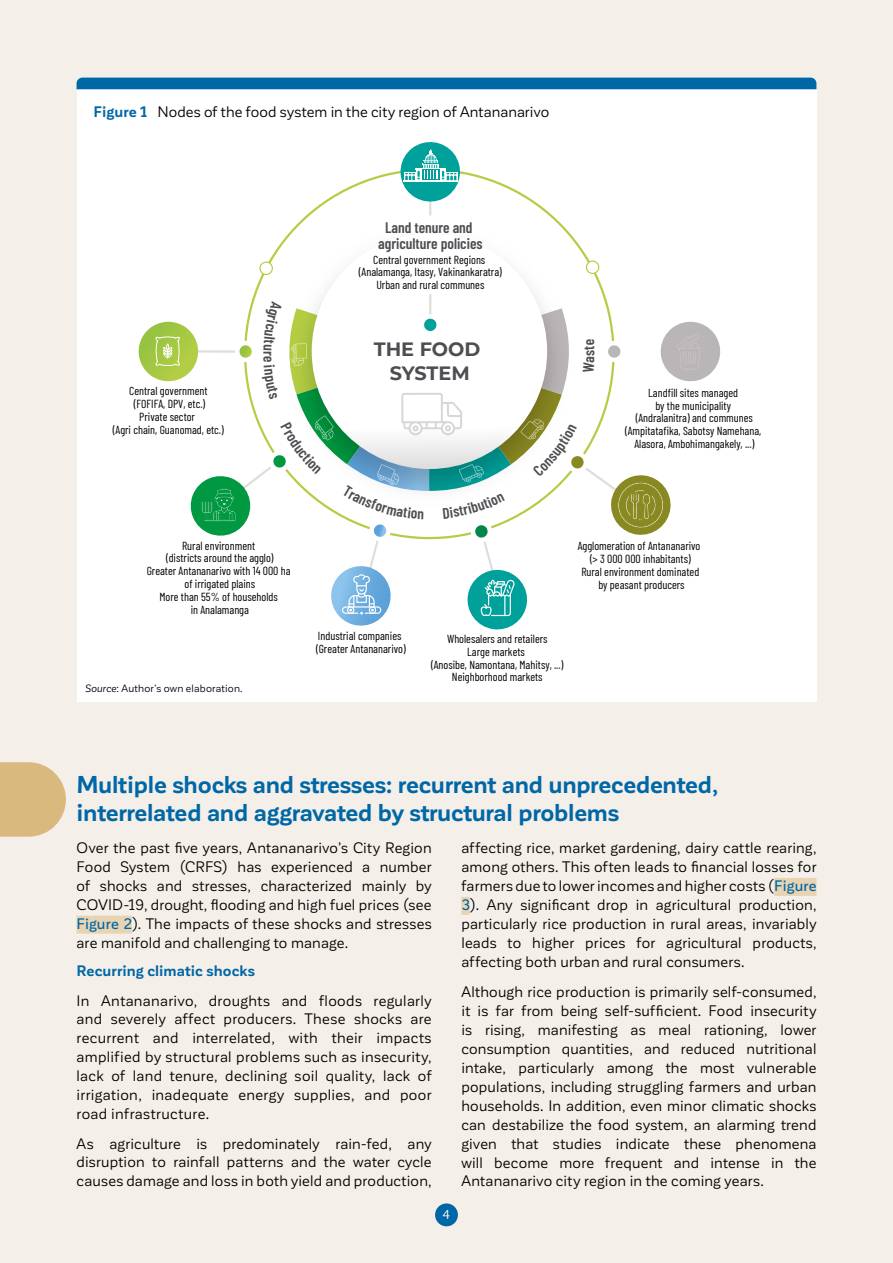
<style>
.page{position:relative;width:893px;height:1263px;background:#f4efe9}
.page>*{position:absolute;margin:0;border:0;box-sizing:border-box;transform-origin:0 0}
.t1{font:700 24px/27.9px "Corporative Sans";letter-spacing:-.01em;color:#0067a7}
.t2{font:700 19.2px/23.1px "Montserrat";color:#4e4d52;text-align:center}
.t3{font:600 15.15px/16.4px "Barlow Condensed";color:#4e4d52;text-align:center}
.t4{font:15px/18.9px "Corporative Sans";letter-spacing:.015em;color:#000;text-align:justify}
.t5{font:700 15px "Corporative Sans";letter-spacing:.005em;color:#0067a7}
.t6{font:12.75px "Corporative Sans";color:#fff}
.t7{font:11.7px/12.9px "Barlow Condensed";color:#000;text-align:center}
.t8{font:10.5px "Corporative Sans";letter-spacing:.02em;color:#000}
.s1{font-weight:700;color:#0067a7}
.s2{font-style:italic}
.s3{font-weight:500;color:#0067a7}
</style>
<div class="page">
<div style="left:435px;top:1203px;width:23px;height:23px;background:#0067a7;border-radius:50%"></div>
<div style="left:77px;top:89px;width:739px;height:613px;background:#fff"></div>
<svg style="left:251px;top:171px;width:356px;height:130px"></svg>
<div style="left:586px;top:261px;width:13px;height:12px;background:#fff;border-radius:50%"></div>
<div style="left:586px;top:260px;width:13px;height:14px;border:1px solid #b3ce44;border-radius:50%"></div>
<svg style="left:260px;top:262px;width:12px;height:13px"></svg>
<div style="left:259px;top:261px;width:14px;height:14px;border:1px solid #b3ce44;border-radius:50%"></div>
<img style="left:282px;top:217px;width:295px;height:84px">
<svg style="left:311px;top:233px;width:237px;height:68px"></svg>
<hr style="left:429px;top:175px;width:2px;height:40px;background:#dededd">
<svg style="left:397px;top:142px;width:67px;height:63px"></svg>
<hr style="left:429px;top:294px;width:2px;height:24px;background:#dededd">
<div style="left:77px;top:916px;width:55px;height:18px;background:#e8d4b2"></div>
<div style="left:774px;top:878px;width:42px;height:18px;background:#e8d4b2"></div>
<div style="left:461px;top:897px;width:8px;height:18px;background:#e8d4b2"></div>
<svg style="left:0;top:762px;width:66px;height:75px;background:#dcbf8b"></svg>
<div style="left:77px;top:78px;width:739px;height:11px;background:#0067a7"></div>
<svg style="left:138px;top:301px;width:583px;height:329px"></svg>
<p class="t4" style="left:94px;top:102px;width:457px"><span class="s1">Figure 1</span> Nodes of the food system in the city region of Antananarivo</p>
<p class="t3" style="left:378px;top:218px;width:106px">Land tenure and agriculture policies</p>
<p class="t7" style="left:359px;top:253px;width:144px;line-height:12.3px">Central government Regions (Analamanga, Itasy, Vakinankaratra)<br>Urban and rural communes</p>
<p class="t2" style="left:374px;top:337px;width:108px">THE FOOD<br>SYSTEM</p>
<p class="t3" style="left:278px;top:351px;width:6px;rotate:90deg">r</p>
<p class="t3" style="left:580px;top:356px;width:8px;rotate:-90deg">s</p>
<p class="t7" style="left:113px;top:384px;width:112px">Central government (FOFIFA, DPV, etc.)<br>Private sector<br>(Agri chain, Guanomad, etc.)</p>
<p class="t7" style="left:625px;top:385px;width:138px">Landfill sites managed<br>by the municipality<br>(Andralanitra) and communes (Ampitatafika, Sabotsy Namehana,<br>Alasora, Ambohimangakely, ...)</p>
<p class="t7" style="left:147px;top:538px;width:145px">Rural environment<br>(districts around the agglo)<br>Greater Antananarivo with 14 000 ha of irrigated plains<br>More than 55% of households<br>in Analamanga</p>
<p class="t8" style="left:85px;top:683px;width:159px"><span class="s2">Source</span>: Author’s own elaboration.</p>
<p class="t7" style="left:578px;top:539px;width:124px">Agglomeration of Antananarivo (&gt; 3 000 000 inhabitants)<br>Rural environment dominated by peasant producers</p>
<p class="t7" style="left:316px;top:629px;width:91px;text-align:left">Industrial companies (Greater Antananarivo)</p>
<p class="t7" style="left:431px;top:631px;width:134px">Wholesalers and retailers<br>Large markets<br>(Anosibe, Namontana, Mahitsy, ...)<br>Neighborhood markets</p>
<h1 class="t1" style="left:77px;top:771px;width:643px">Multiple shocks and stresses: recurrent and unprecedented, interrelated and aggravated by structural problems</h1>
<p class="t4" style="left:77px;top:839px;width:357px">Over the past five years, Antananarivo’s City Region Food System (CRFS) has experienced a number of shocks and stresses, characterized mainly by COVID-19, drought, flooding and high fuel prices (see <span class="s3">Figure 2</span>). The impacts of these shocks and stresses are manifold and challenging to manage.</p>
<p class="t5" style="left:77px;top:962px;width:180px">Recurring climatic shocks</p>
<p class="t4" style="left:77px;top:991px;width:357px">In Antananarivo, droughts and floods regularly and severely affect producers. These shocks are recurrent and interrelated, with their impacts amplified by structural problems such as insecurity, lack of land tenure, declining soil quality, lack of irrigation, inadequate energy supplies, and poor road infrastructure.</p>
<p class="t4" style="left:77px;top:1134px;width:357px">As agriculture is predominately rain-fed, any disruption to rainfall patterns and the water cycle causes damage and loss in both yield and production,</p>
<p class="t4" style="left:461px;top:839px;width:357px">affecting rice, market gardening, dairy cattle rearing, among others. This often leads to financial losses for farmers due to lower incomes and higher costs (<span class="s3">Figure 3</span>). Any significant drop in agricultural production, particularly rice production in rural areas, invariably leads to higher prices for agricultural products, affecting both urban and rural consumers.</p>
<p class="t4" style="left:461px;top:982px;width:357px">Although rice production is primarily self-consumed, it is far from being self-sufficient. Food insecurity is rising, manifesting as meal rationing, lower consumption quantities, and reduced nutritional intake, particularly among the most vulnerable populations, including struggling farmers and urban households. In addition, even minor climatic shocks can destabilize the food system, an alarming trend given that studies indicate these phenomena will become more frequent and intense in the Antananarivo city region in the coming years.</p>
<p class="t6" style="left:443px;top:1208px;width:9px">4</p>
</div>
